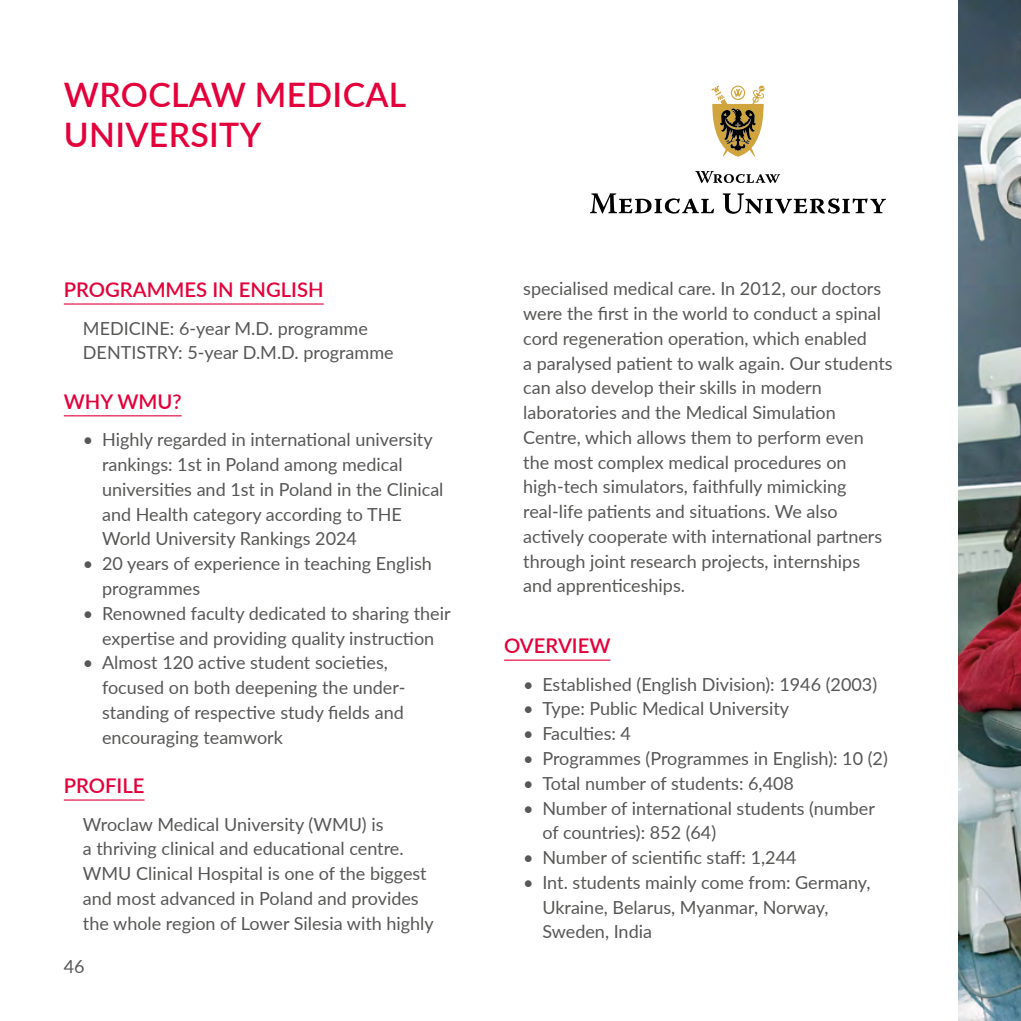
<style>
.page{position:relative;width:1021px;height:1021px;background:#fff}
.page>*{position:absolute;margin:0;border:0;box-sizing:border-box;transform-origin:0 0}
.podtytuł___nazwa_ucz{font:600 33.75px/40.5px "Lato";letter-spacing:.01em;color:#e4003a}
.opis_uczelni___tytuł{font:600 20.25px "Lato";color:#e4003a}
.opis_uczelni___tekst{font:18px/24.8px "Lato";color:#575756}
</style>
<div class="page">
<hr style="left:64px;top:303px;width:260px;height:1px;background:#e4003a">
<hr style="left:64px;top:415px;width:118px;height:1px;background:#e4003a">
<hr style="left:64px;top:799px;width:81px;height:1px;background:#e4003a">
<hr style="left:504px;top:659px;width:106px;height:1px;background:#e4003a">
<img style="left:958px;top:0;width:62px;height:1020px">
<svg style="left:590px;top:193px;width:296px;height:21px"></svg>
<svg style="left:695px;top:171px;width:85px;height:12px"></svg>
<svg style="left:711px;top:86px;width:53px;height:71px"></svg>
<p class="podtytuł___nazwa_ucz" style="left:64px;top:73px;width:344px">WROCLAW MEDICAL<br>UNIVERSITY</p>
<p class="opis_uczelni___tytuł" style="left:64px;top:275px;width:261px">PROGRAMMES IN ENGLISH</p>
<p class="opis_uczelni___tekst" style="left:83px;top:315px;width:286px">MEDICINE: 6-year M.D. programme</p>
<p class="opis_uczelni___tekst" style="left:83px;top:340px;width:312px">DENTISTRY: 5-year D.M.D. programme</p>
<p class="opis_uczelni___tytuł" style="left:64px;top:387px;width:119px">WHY WMU?</p>
<p class="opis_uczelni___tekst" style="left:102px;top:427px;width:343px;text-indent:-19px">• Highly regarded in international university rankings: 1st in Poland among medical universities and 1st in Poland in the Clinical and Health category according to THE World University Rankings 2024</p>
<p class="opis_uczelni___tekst" style="left:102px;top:550px;width:331px;text-indent:-19px">• 20 years of experience in teaching English programmes</p>
<p class="opis_uczelni___tekst" style="left:83px;top:600px;width:369px;text-align:center">• Renowned faculty dedicated to sharing their expertise and providing quality instruction</p>
<p class="opis_uczelni___tekst" style="left:102px;top:649px;width:305px;text-indent:-19px">• Almost 120 active student societies, focused on both deepening the under&shy;standing of respective study fields and encouraging teamwork</p>
<p class="opis_uczelni___tytuł" style="left:64px;top:771px;width:82px">PROFILE</p>
<p class="opis_uczelni___tekst" style="left:83px;top:811px;width:352px">Wroclaw Medical University (WMU) is<br>a thriving clinical and educational centre.<br>WMU Clinical Hospital is one of the biggest and most advanced in Poland and provides the whole region of Lower Silesia with highly</p>
<p class="opis_uczelni___tekst" style="left:64px;top:953px;width:22px">46</p>
<p class="opis_uczelni___tekst" style="left:523px;top:275px;width:371px">specialised medical care. In 2012, our doctors were the first in the world to conduct a spinal cord regeneration operation, which enabled<br>a paralysed patient to walk again. Our students can also develop their skills in modern laboratories and the Medical Simulation Centre, which allows them to perform even the most complex medical procedures on high-tech simulators, faithfully mimicking real-life patients and situations. We also actively cooperate with international partners through joint research projects, internships and apprenticeships.</p>
<p class="opis_uczelni___tytuł" style="left:504px;top:631px;width:108px">OVERVIEW</p>
<p class="opis_uczelni___tekst" style="left:523px;top:671px;width:355px">• Established (English Division): 1946 (2003)</p>
<p class="opis_uczelni___tekst" style="left:523px;top:695px;width:267px">• Type: Public Medical University</p>
<p class="opis_uczelni___tekst" style="left:523px;top:720px;width:109px">• Faculties: 4</p>
<p class="opis_uczelni___tekst" style="left:523px;top:745px;width:366px">• Programmes (Programmes in English): 10 (2)</p>
<p class="opis_uczelni___tekst" style="left:523px;top:770px;width:272px">• Total number of students: 6,408</p>
<p class="opis_uczelni___tekst" style="left:542px;top:794px;width:334px;text-indent:-19px">• Number of international students (number of countries): 852 (64)</p>
<p class="opis_uczelni___tekst" style="left:523px;top:844px;width:275px">• Number of scientific staff: 1,244</p>
<p class="opis_uczelni___tekst" style="left:542px;top:869px;width:330px;text-indent:-19px">• Int. students mainly come from: Germany,<br>Ukraine, Belarus, Myanmar, Norway,<br>Sweden, India</p>
</div>
